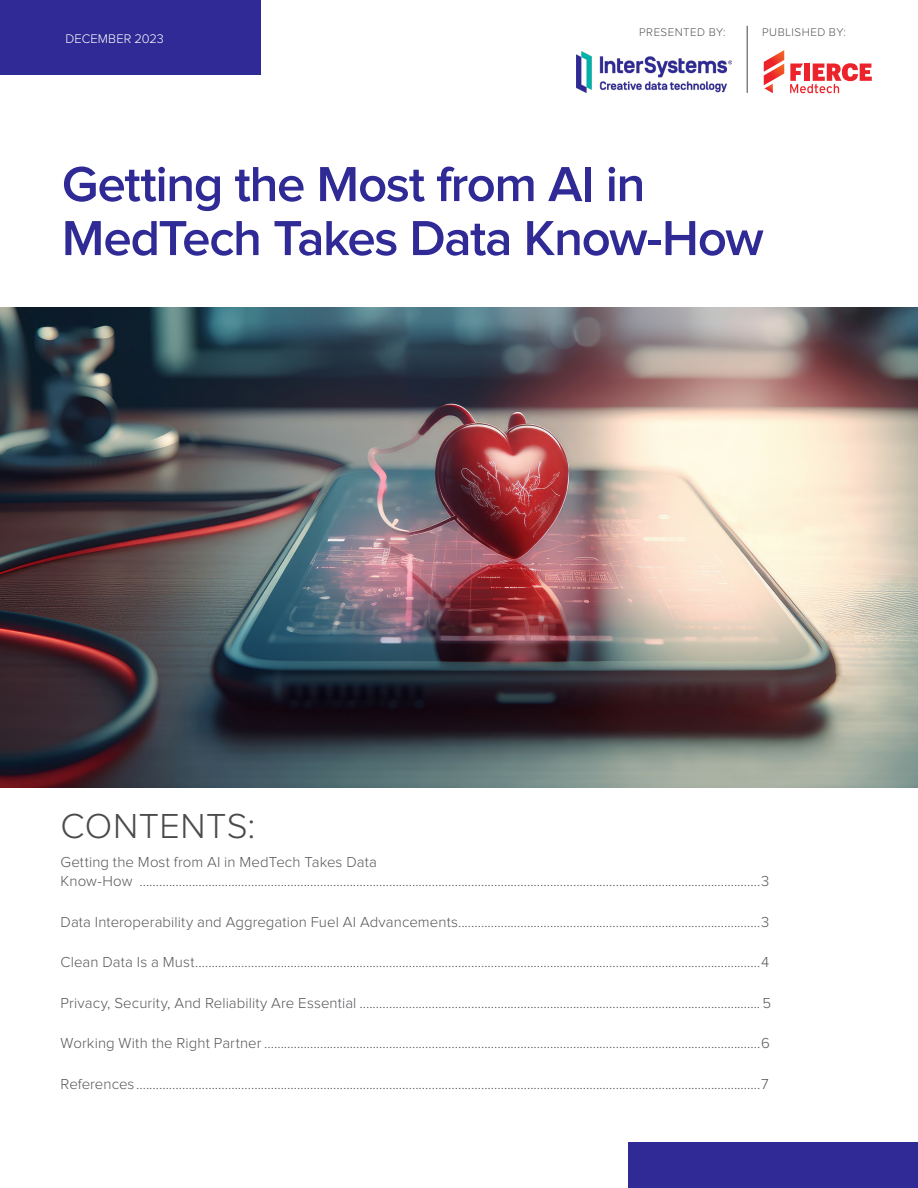
<style>
.page{position:relative;width:918px;height:1188px;background:#fff}
.page>*{position:absolute;margin:0;border:0;box-sizing:border-box;transform-origin:0 0}
.t1{font:600 51px/54px "Proxima Nova";letter-spacing:-.03em;color:#2f2a95}
.t2{font:300 36px "Proxima Nova";letter-spacing:.015em;color:#4a4b4b}
.t3{font:300 15px/19.5px "Proxima Nova";letter-spacing:.005em;color:#57585a}
.t4{font:300 12.9px "Proxima Nova";letter-spacing:.005em;color:#fff}
.t5{font:300 11.55px "Proxima Nova";letter-spacing:.04em;color:#57585a}
</style>
<div class="page">
<img style="left:0;top:308px;width:918px;height:480px">
<hr style="left:747px;top:26px;width:1px;height:67px;background:#57585a">
<div style="left:0;top:0;width:261px;height:74px;background:#2f2a95"></div>
<div style="left:628px;top:1142px;width:290px;height:46px;background:#2f2a95"></div>
<img style="left:576px;top:51px;width:156px;height:42px">
<svg style="left:764px;top:50px;width:20px;height:43px"></svg>
<svg style="left:790px;top:63px;width:82px;height:30px"></svg>
<p class="t4" style="left:65px;top:31px;width:100px">DECEMBER 2023</p>
<p class="t5" style="left:639px;top:25px;width:88px">PRESENTED BY:</p>
<p class="t5" style="left:762px;top:25px;width:85px">PUBLISHED BY:</p>
<p class="t1" style="left:62px;top:158px;width:703px">Getting the Most from AI in<br>MedTech Takes Data Know-How</p>
<p class="t2" style="left:61px;top:806px;width:196px">CONTENTS:</p>
<p class="t3" style="left:61px;top:852px;width:710px">Getting the Most from AI in MedTech Takes Data<br>Know-How .............................................................................................................................................................................................3</p>
<p class="t3" style="left:61px;top:912px;width:710px">Data Interoperability and Aggregation Fuel AI Advancements............................................................................................3</p>
<p class="t3" style="left:61px;top:953px;width:710px">Clean Data Is a Must............................................................................................................................................................................4</p>
<p class="t3" style="left:61px;top:993px;width:712px">Privacy, Security, And Reliability Are Essential .......................................................................................................................... 5</p>
<p class="t3" style="left:61px;top:1034px;width:711px">Working With the Right Partner .......................................................................................................................................................6</p>
<p class="t3" style="left:61px;top:1074px;width:710px">References..............................................................................................................................................................................................7</p>
</div>
